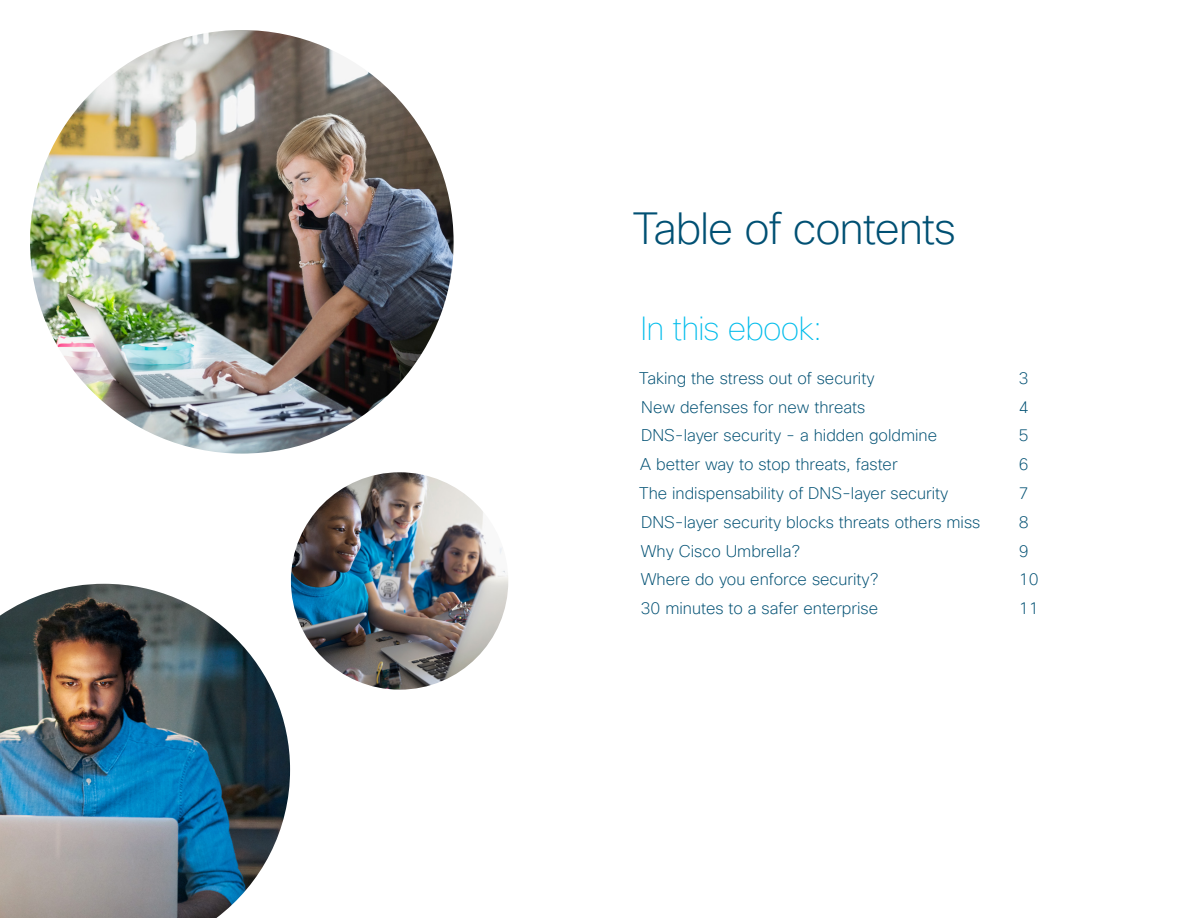
<style>
.page{position:relative;width:1188px;height:918px;background:#fff}
.page>*{position:absolute;margin:0;border:0;box-sizing:border-box;transform-origin:0 0}
.t1{font:200 43.95px "Cisco Sans TT";letter-spacing:-.025em;color:#005073}
.t2{font:100 32.7px "Cisco Sans TT";letter-spacing:-.025em;color:#00bceb}
.t3{font:200 16.5px "Cisco Sans TT";color:#005073}
</style>
<div class="page">
<img style="left:30px;top:30px;width:424px;height:424px;border-radius:212px">
<img style="left:291px;top:472px;width:217px;height:218px;border-radius:109px">
<img style="left:0;top:584px;width:290px;height:334px">
<h1 class="t1" style="left:633px;top:200px;width:325px">Table of contents</h1>
<h2 class="t2" style="left:641px;top:308px;width:183px">In this ebook:</h2>
<p class="t3" style="left:639px;top:368px;width:237px">Taking the stress out of security</p>
<p class="t3" style="left:1019px;top:368px;width:11px">3</p>
<p class="t3" style="left:641px;top:396px;width:226px">New defenses for new threats</p>
<p class="t3" style="left:1019px;top:396px;width:11px">4</p>
<p class="t3" style="left:641px;top:425px;width:297px">DNS-layer security - a hidden goldmine</p>
<p class="t3" style="left:1019px;top:425px;width:11px">5</p>
<p class="t3" style="left:640px;top:454px;width:259px">A better way to stop threats, faster</p>
<p class="t3" style="left:1019px;top:454px;width:11px">6</p>
<p class="t3" style="left:639px;top:483px;width:311px">The indispensability of DNS-layer security</p>
<p class="t3" style="left:1019px;top:483px;width:11px">7</p>
<p class="t3" style="left:641px;top:512px;width:341px">DNS-layer security blocks threats others miss</p>
<p class="t3" style="left:1019px;top:512px;width:11px">8</p>
<p class="t3" style="left:641px;top:540px;width:161px">Why Cisco Umbrella?</p>
<p class="t3" style="left:1019px;top:540px;width:11px">9</p>
<p class="t3" style="left:641px;top:569px;width:239px">Where do you enforce security?</p>
<p class="t3" style="left:1019px;top:569px;width:21px">10</p>
<p class="t3" style="left:641px;top:598px;width:239px">30 minutes to a safer enterprise</p>
<p class="t3" style="left:1019px;top:598px;width:21px">11</p>
</div>
